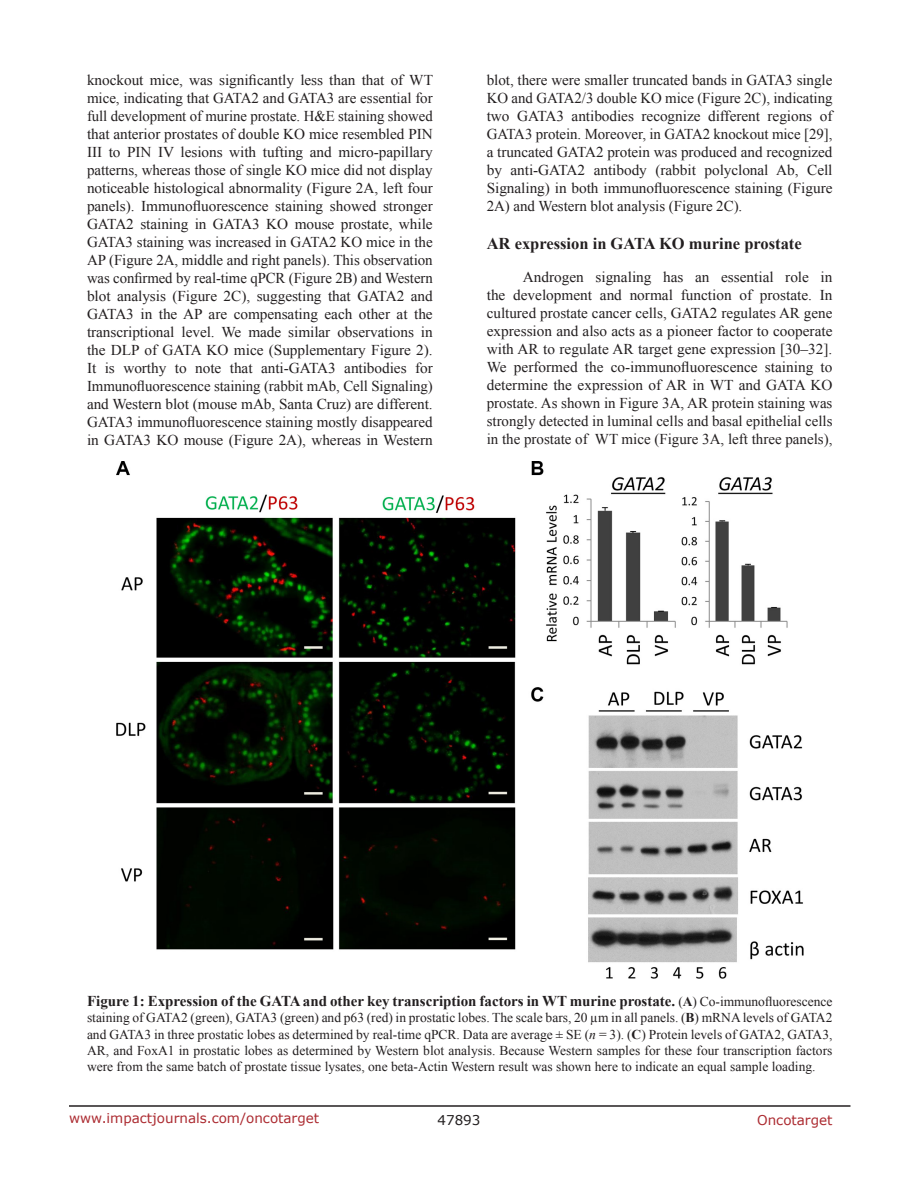
<style>
.page{position:relative;width:918px;height:1188px;background:#fff}
.page>*{position:absolute;margin:0;border:0;box-sizing:border-box;transform-origin:0 0}
.SubHeading_middle{font:700 16.5px "Times New Roman";color:#231f20}
.BodyText{font:15px/18px "Times New Roman";letter-spacing:-.005em;color:#231f20;text-align:justify}
.FigureText{font:700 15px "Times New Roman";color:#231f20}
.FigureText-2{font:13.5px/16.2px "Times New Roman";color:#231f20;text-align:justify}
.t1{font:13.5px "Verdana";color:#ac2b31}
.t2{font:13.5px "Verdana";color:#231f20}
.s1{font-weight:400;font-size:13.5px}
.s2{font-size:13.5px}
.s3{font-weight:700}
.s4{font-style:italic}
</style>
<div class="page">
<hr style="left:69px;top:1105px;width:781px;height:2px;background:#231f20">
<img style="left:116px;top:462px;width:687px;height:517px">
<p class="BodyText" style="left:87px;top:71px;width:348px">knockout mice, was significantly less than that of WT mice, indicating that GATA2 and GATA3 are essential for full development of murine prostate. H&amp;E staining showed that anterior prostates of double KO mice resembled PIN III to PIN IV lesions with tufting and micro-papillary patterns, whereas those of single KO mice did not display noticeable histological abnormality (Figure 2A, left four panels). Immunofluorescence staining showed stronger GATA2 staining in GATA3 KO mouse prostate, while GATA3 staining was increased in GATA2 KO mice in the AP (Figure 2A, middle and right panels). This observation was confirmed by real-time qPCR (Figure 2B) and Western blot analysis (Figure 2C), suggesting that GATA2 and GATA3 in the AP are compensating each other at the transcriptional level. We made similar observations in the DLP of GATA KO mice (Supplementary Figure 2).<br>It is worthy to note that anti-GATA3 antibodies for Immunofluorescence staining (rabbit mAb, Cell Signaling) and Western blot (mouse mAb, Santa Cruz) are different.<br>GATA3 immunofluorescence staining mostly disappeared in GATA3 KO mouse (Figure 2A), whereas in Western</p>
<p class="BodyText" style="left:487px;top:71px;width:347px">blot, there were smaller truncated bands in GATA3 single KO and GATA2/3 double KO mice (Figure 2C), indicating two GATA3 antibodies recognize different regions of GATA3 protein. Moreover, in GATA2 knockout mice [29], a truncated GATA2 protein was produced and recognized by anti-GATA2 antibody (rabbit polyclonal Ab, Cell Signaling) in both immunofluorescence staining (Figure 2A) and Western blot analysis (Figure 2C).</p>
<p class="SubHeading_middle" style="left:487px;top:232px;width:317px">AR expression in GATA KO murine prostate</p>
<p class="BodyText" style="left:487px;top:268px;width:347px;text-indent:36px">Androgen signaling has an essential role in the development and normal function of prostate. In cultured prostate cancer cells, GATA2 regulates AR gene expression and also acts as a pioneer factor to cooperate with AR to regulate AR target gene expression [30–32].<br>We performed the co-immunofluorescence staining to determine the expression of AR in WT and GATA KO prostate. As shown in Figure 3A, AR protein staining was strongly detected in luminal cells and basal epithelial cells in the prostate of WT mice (Figure 3A, left three panels),</p>
<p class="FigureText" style="left:87px;top:991px;width:747px">Figure 1: Expression of the GATA and other key transcription factors in WT murine prostate. <span class="s1">(</span><span class="s2">A</span><span class="s1">) Co-immunofluorescence</span></p>
<p class="FigureText-2" style="left:87px;top:1010px;width:747px">staining of GATA2 (green), GATA3 (green) and p63 (red) in prostatic lobes. The scale bars, 20 µm in all panels. (<span class="s3">B</span>) mRNA levels of GATA2 and GATA3 in three prostatic lobes as determined by real-time qPCR. Data are average ± SE (<span class="s4">n</span> = 3). (<span class="s3">C</span>) Protein levels of GATA2, GATA3, AR, and FoxA1 in prostatic lobes as determined by Western blot analysis. Because Western samples for these four transcription factors were from the same batch of prostate tissue lysates, one beta-Actin Western result was shown here to indicate an equal sample loading.</p>
<p class="t1" style="left:69px;top:1109px;width:252px">www.impactjournals.com/oncotarget</p>
<p class="t2" style="left:438px;top:1111px;width:44px">47893</p>
<p class="t1" style="left:757px;top:1111px;width:77px">Oncotarget</p>
</div>
